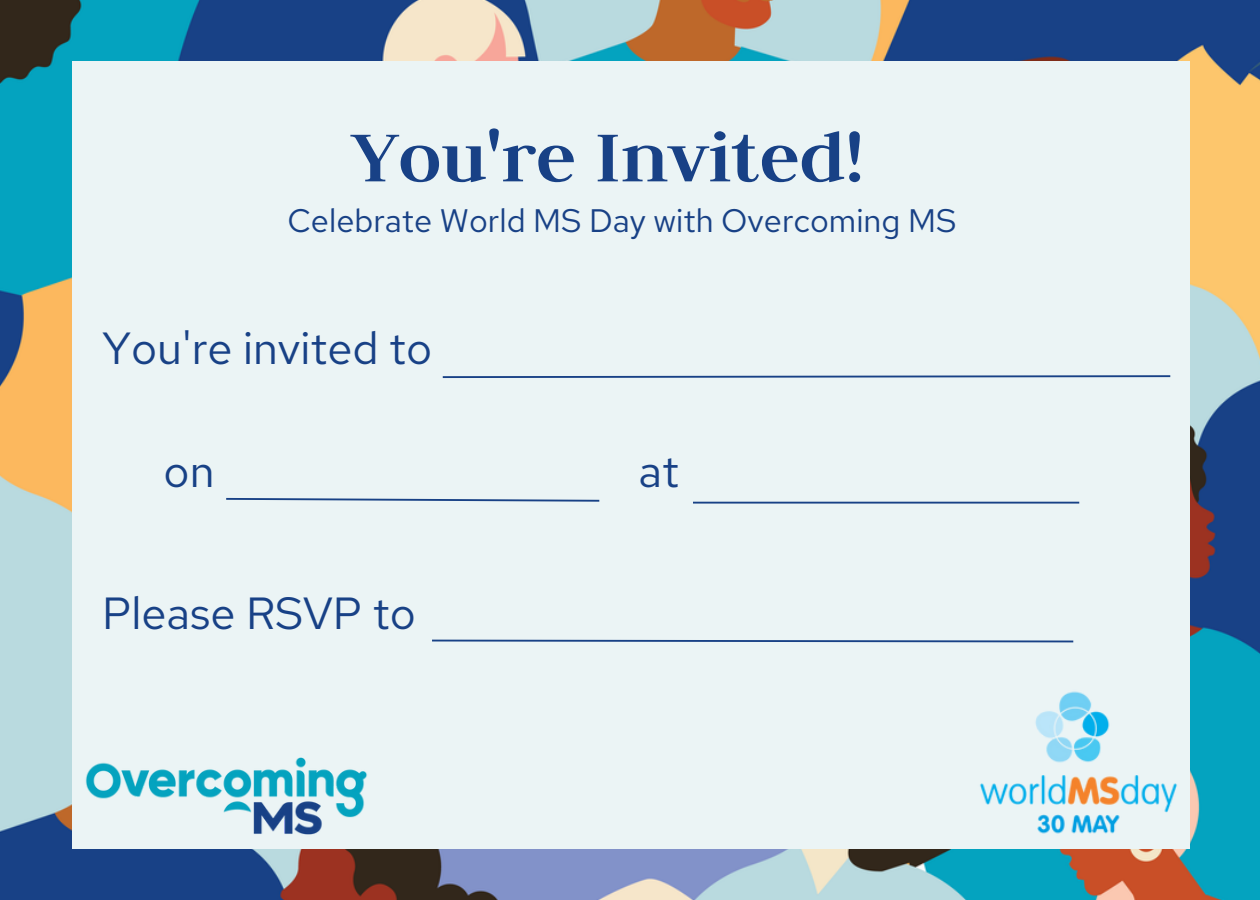
<style>
.page{position:relative;width:1260px;height:900px;background:#fff}
.page>*{position:absolute;margin:0;border:0;box-sizing:border-box;transform-origin:0 0}
.t1{font:700 79.5px "Judson";color:#184186}
.t2{font:45px "Red Hat Text";color:#184186}
.t3{font:32.5px "Red Hat Text";color:#184186}
</style>
<div class="page">
<img style="left:0;top:0;width:1260px;height:900px">
<div style="left:72px;top:61px;width:1118px;height:787px;background:#ebf4f5"></div>
<img style="left:942px;top:626px;width:273px;height:273px">
<img style="left:72px;top:757px;width:309px;height:92px">
<svg style="left:442px;top:375px;width:729px;height:3px;background:#6683af"></svg>
<svg style="left:226px;top:497px;width:374px;height:5px"></svg>
<svg style="left:432px;top:639px;width:643px;height:4px"></svg>
<hr style="left:693px;top:502px;width:386px;height:2px;background:#184186">
<p class="t1" style="left:352px;top:109px;width:514px">You're Invited!</p>
<p class="t3" style="left:287px;top:199px;width:670px">Celebrate World MS Day with Overcoming MS</p>
<p class="t2" style="left:102px;top:318px;width:332px">You're invited to</p>
<p class="t2" style="left:164px;top:441px;width:52px">on</p>
<p class="t2" style="left:638px;top:441px;width:42px">at</p>
<p class="t2" style="left:102px;top:583px;width:315px">Please RSVP to</p>
</div>
